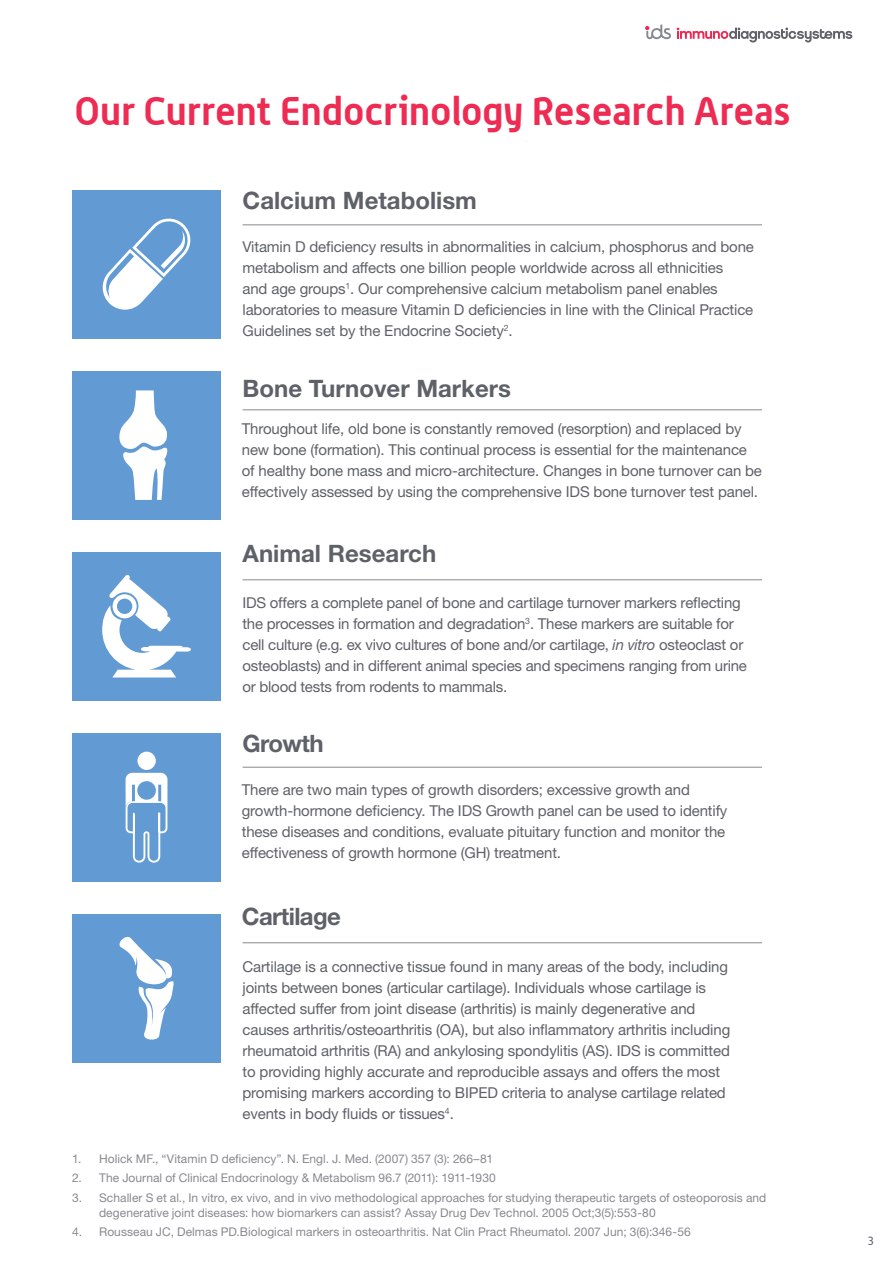
<style>
.page{position:relative;width:893px;height:1263px;background:#fff}
.page>*{position:absolute;margin:0;border:0;box-sizing:border-box;transform-origin:0 0}
.t1{font:700 39px "Alwyn";color:#ee2b53}
.t2{font:700 24px "Helvetica Neue";color:#5e6168}
.t3{font:700 24px "Helvetica Neue";letter-spacing:-.025em;color:#5e6168}
.t4{font:15px/21px "Helvetica Neue";letter-spacing:-.01em;color:#5e6168}
.t5{font:12px/15px "Helvetica Neue";letter-spacing:.005em;color:#878990}
.t6{font:12px "Alwyn";color:#5e6168}
.s1{font-style:italic}
</style>
<div class="page">
<svg style="left:645px;top:25px;width:26px;height:14px"></svg>
<svg style="left:677px;top:28px;width:175px;height:15px"></svg>
<hr style="left:243px;top:224px;width:519px;height:1px;background:#878990">
<hr style="left:243px;top:579px;width:519px;height:1px;background:#878990">
<hr style="left:243px;top:942px;width:519px;height:1px;background:#878990">
<hr style="left:243px;top:767px;width:519px;height:1px;background:#878990">
<hr style="left:243px;top:409px;width:519px;height:1px;background:#878990">
<div style="left:72px;top:552px;width:149px;height:149px;background:#629bd3"></div>
<svg style="left:102px;top:575px;width:89px;height:102px"></svg>
<div style="left:72px;top:914px;width:149px;height:149px;background:#629bd3"></div>
<svg style="left:119px;top:937px;width:55px;height:103px"></svg>
<div style="left:72px;top:190px;width:149px;height:149px;background:#629bd3"></div>
<svg style="left:102px;top:218px;width:89px;height:92px"></svg>
<div style="left:72px;top:733px;width:149px;height:149px;background:#629bd3"></div>
<div style="left:137px;top:752px;width:19px;height:18px;background:#fff;border-radius:50%"></div>
<svg style="left:126px;top:773px;width:41px;height:90px"></svg>
<div style="left:72px;top:371px;width:149px;height:149px;background:#629bd3"></div>
<svg style="left:119px;top:390px;width:49px;height:110px"></svg>
<h1 class="t1" style="left:75px;top:87px;width:718px">Our Current Endocrinology Research Areas</h1>
<h2 class="t2" style="left:243px;top:185px;width:236px">Calcium Metabolism</h2>
<p class="t4" style="left:243px;top:235px;width:513px">Vitamin D deficiency results in abnormalities in calcium, phosphorus and bone metabolism and affects one billion people worldwide across all ethnicities<br>and age groups<sup>1</sup>. Our comprehensive calcium metabolism panel enables laboratories to measure Vitamin D deficiencies in line with the Clinical Practice Guidelines set by the Endocrine Society<sup>2</sup>.</p>
<h2 class="t2" style="left:243px;top:374px;width:270px">Bone Turnover Markers</h2>
<p class="t4" style="left:242px;top:418px;width:522px">Throughout life, old bone is constantly removed (resorption) and replaced by new bone (formation). This continual process is essential for the maintenance of healthy bone mass and micro-architecture. Changes in bone turnover can be effectively assessed by using the comprehensive IDS bone turnover test panel.</p>
<h2 class="t2" style="left:243px;top:538px;width:195px">Animal Research</h2>
<p class="t4" style="left:243px;top:592px;width:506px">IDS offers a complete panel of bone and cartilage turnover markers reflecting the processes in formation and degradation<sup>3</sup>. These markers are suitable for cell culture (e.g. ex vivo cultures of bone and/or cartilage, <span class="s1">in vitro</span> osteoclast or osteoblasts) and in different animal species and specimens ranging from urine or blood tests from rodents to mammals.</p>
<h2 class="t2" style="left:243px;top:728px;width:82px">Growth</h2>
<p class="t4" style="left:242px;top:779px;width:487px">There are two main types of growth disorders; excessive growth and growth-hormone deficiency. The IDS Growth panel can be used to identify these diseases and conditions, evaluate pituitary function and monitor the effectiveness of growth hormone (GH) treatment.</p>
<h2 class="t3" style="left:242px;top:901px;width:101px">Cartilage</h2>
<p class="t4" style="left:243px;top:956px;width:489px">Cartilage is a connective tissue found in many areas of the body, including joints between bones (articular cartilage). Individuals whose cartilage is affected suffer from joint disease (arthritis) is mainly degenerative and causes arthritis/osteoarthritis (OA), but also inflammatory arthritis including rheumatoid arthritis (RA) and ankylosing spondylitis (AS). IDS is committed to providing highly accurate and reproducible assays and offers the most promising markers according to BIPED criteria to analyse cartilage related events in body fluids or tissues<sup>4</sup>.</p>
<p class="t5" style="left:72px;top:1151px;width:422px">1. Holick MF., “Vitamin D deficiency”. N. Engl. J. Med. (2007) 357 (3): 266–81</p>
<p class="t5" style="left:72px;top:1170px;width:425px">2. The Journal of Clinical Endocrinology &amp; Metabolism 96.7 (2011): 1911-1930</p>
<p class="t5" style="left:99px;top:1190px;width:669px;text-indent:-27px">3. Schaller S et al., In vitro, ex vivo, and in vivo methodological approaches for studying therapeutic targets of osteoporosis and degenerative joint diseases: how biomarkers can assist? Assay Drug Dev Technol. 2005 Oct;3(5):553-80</p>
<p class="t5" style="left:72px;top:1224px;width:620px">4. Rousseau JC, Delmas PD.Biological markers in osteoarthritis. Nat Clin Pract Rheumatol. 2007 Jun; 3(6):346-56</p>
<p class="t6" style="left:867px;top:1233px;width:9px">3</p>
</div>
